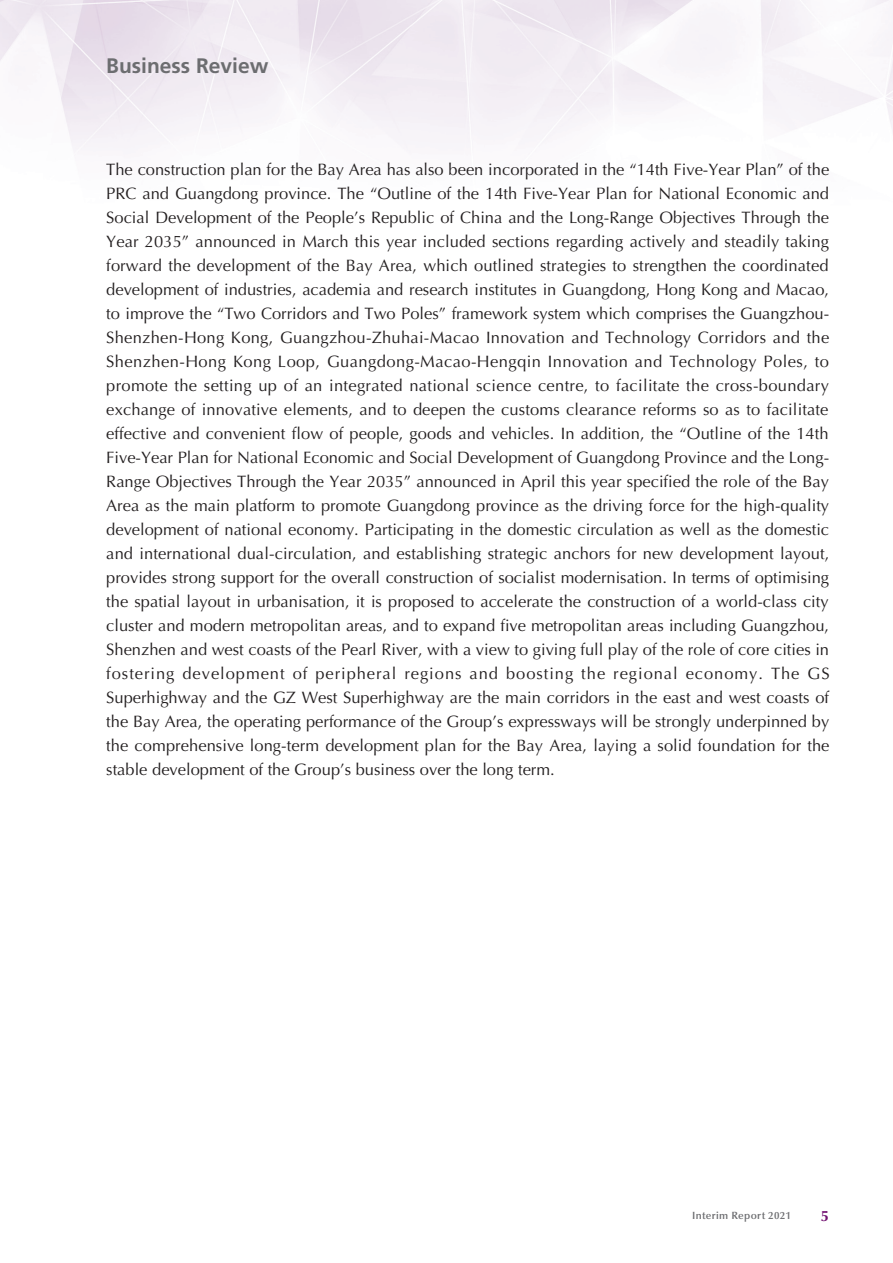
<style>
.page{position:relative;width:893px;height:1263px;background:#fff}
.page>*{position:absolute;margin:0;border:0;box-sizing:border-box;transform-origin:0 0}
.t1{font:700 21px "Frutiger LT Std";color:#6c6d70}
._00_txt{font:16.5px/24px "Optima LT Std";color:#231f20;text-align:justify}
.t2{font:700 15px "Optima LT Std";color:#731372}
.t3{font:600 10.5px "Optima LT Std";letter-spacing:.03em;color:#6c6d70}
</style>
<div class="page">
<img style="left:0;top:0;width:893px;height:152px">
<p class="t1" style="left:106px;top:53px;width:164px">Business Review</p>
<p class="_00_txt" style="left:106px;top:158px;width:725px">The construction plan for the Bay Area has also been incorporated in the “14th Five-Year Plan” of the PRC and Guangdong province. The “Outline of the 14th Five-Year Plan for National Economic and Social Development of the People’s Republic of China and the Long-Range Objectives Through the Year 2035” announced in March this year included sections regarding actively and steadily taking forward the development of the Bay Area, which outlined strategies to strengthen the coordinated development of industries, academia and research institutes in Guangdong, Hong Kong and Macao, to improve the “Two Corridors and Two Poles” framework system which comprises the Guangzhou-Shenzhen-Hong Kong, Guangzhou-Zhuhai-Macao Innovation and Technology Corridors and the Shenzhen-Hong Kong Loop, Guangdong-Macao-Hengqin Innovation and Technology Poles, to promote the setting up of an integrated national science centre, to facilitate the cross-boundary exchange of innovative elements, and to deepen the customs clearance reforms so as to facilitate effective and convenient flow of people, goods and vehicles. In addition, the “Outline of the 14th Five-Year Plan for National Economic and Social Development of Guangdong Province and the Long-Range Objectives Through the Year 2035” announced in April this year specified the role of the Bay Area as the main platform to promote Guangdong province as the driving force for the high-quality development of national economy. Participating in the domestic circulation as well as the domestic and international dual-circulation, and establishing strategic anchors for new development layout, provides strong support for the overall construction of socialist modernisation. In terms of optimising the spatial layout in urbanisation, it is proposed to accelerate the construction of a world-class city cluster and modern metropolitan areas, and to expand five metropolitan areas including Guangzhou, Shenzhen and west coasts of the Pearl River, with a view to giving full play of the role of core cities in fostering development of peripheral regions and boosting the regional economy. The GS Superhighway and the GZ West Superhighway are the main corridors in the east and west coasts of the Bay Area, the operating performance of the Group’s expressways will be strongly underpinned by the comprehensive long-term development plan for the Bay Area, laying a solid foundation for the stable development of the Group’s business over the long term.</p>
<p class="t3" style="left:692px;top:1210px;width:100px">Interim Report 2021</p>
<p class="t2" style="left:821px;top:1207px;width:10px">5</p>
</div>
